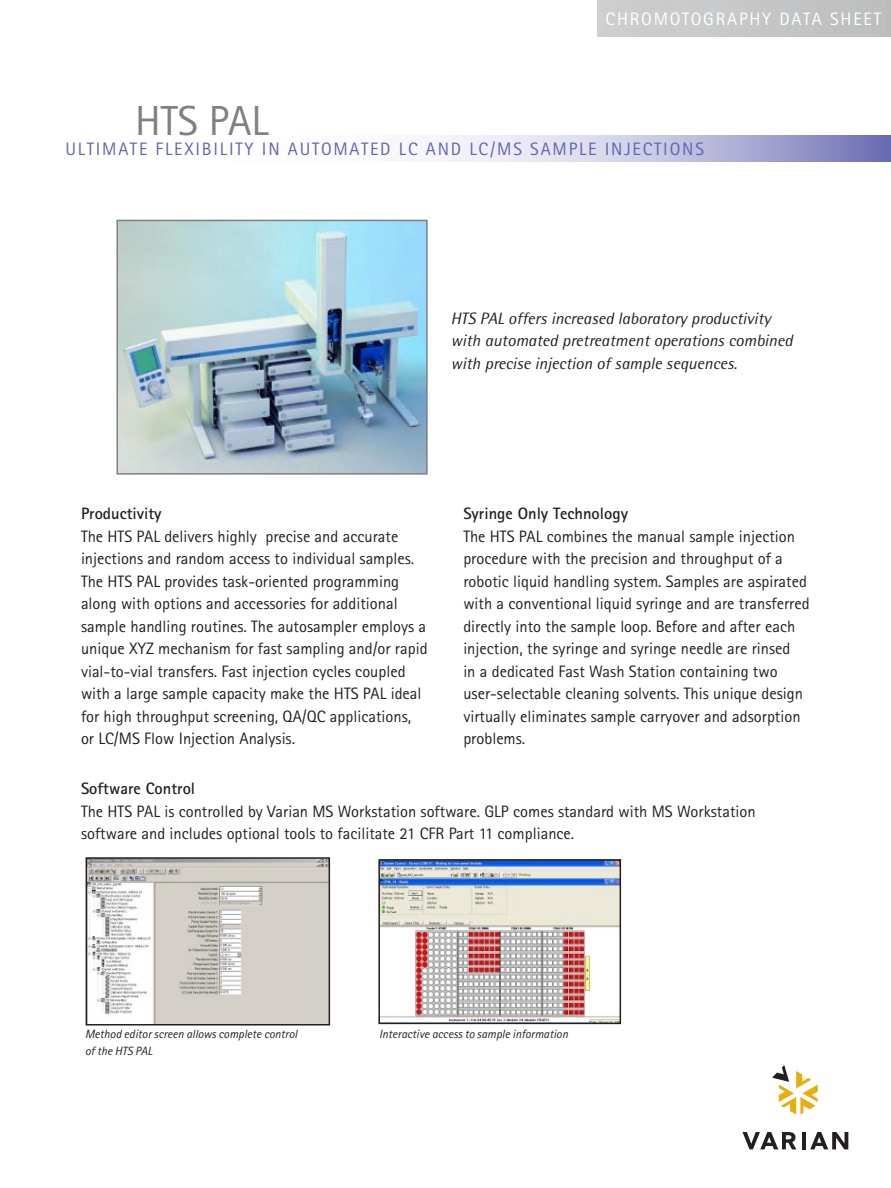
<style>
.page{position:relative;width:891px;height:1188px;background:#fff}
.page>*{position:absolute;margin:0;border:0;box-sizing:border-box;transform-origin:0 0}
.t1{font:42px "Rotis Sans Serif";color:#7e8083}
.t2{font:18px "Rotis Sans Serif";letter-spacing:.1em;color:#6066ae}
.t3{font:18px "Rotis Sans Serif";letter-spacing:.1em;color:#fff}
.t4{font:16.5px/22.5px "Rotis Sans Serif";color:#231f20}
.t5{font:italic 16.5px/22.5px "Rotis Semi Sans";color:#231f20}
.t6{font:700 16.5px "Rotis Sans Serif";color:#231f20}
.t7{font:italic 12px/16.5px "Rotis Sans Serif";color:#231f20}
</style>
<div class="page">
<svg style="left:441px;top:135px;width:450px;height:27px;background:#bebede"></svg>
<img style="left:119px;top:223px;width:306px;height:249px">
<div style="left:116px;top:220px;width:312px;height:255px;border:2px solid #7e8083"></div>
<img style="left:89px;top:860px;width:238px;height:163px">
<div style="left:86px;top:857px;width:244px;height:169px;border:2px solid #231f20"></div>
<img style="left:381px;top:862px;width:237px;height:159px">
<div style="left:378px;top:859px;width:243px;height:165px;border:2px solid #231f20"></div>
<div style="left:0;top:0;width:891px;height:37px;background:#c8c8c9"></div>
<div style="left:0;top:0;width:596px;height:54px;background:#fff"></div>
<hr style="left:802px;top:1132px;width:4px;height:17px;background:#231f20">
<svg style="left:810px;top:1132px;width:38px;height:17px"></svg>
<svg style="left:742px;top:1132px;width:54px;height:17px"></svg>
<svg style="left:772px;top:1065px;width:46px;height:50px"></svg>
<h1 class="t1" style="left:135px;top:96px;width:135px">HTS PAL</h1>
<p class="t3" style="left:606px;top:9px;width:277px">CHROMOTOGRAPHY DATA SHEET</p>
<p class="t2" style="left:65px;top:139px;width:640px">ULTIMATE FLEXIBILITY IN AUTOMATED LC AND LC/MS SAMPLE INJECTIONS</p>
<p class="t5" style="left:451px;top:307px;width:343px">HTS PAL offers increased laboratory productivity with automated pretreatment operations combined with precise injection of sample sequences.</p>
<p class="t6" style="left:81px;top:503px;width:82px">Productivity</p>
<p class="t4" style="left:81px;top:525px;width:348px">The HTS PAL delivers highly precise and accurate injections and random access to individual samples.<br>The HTS PAL provides task-oriented programming along with options and accessories for additional sample handling routines. The autosampler employs a unique XYZ mechanism for fast sampling and/or rapid vial-to-vial transfers. Fast injection cycles coupled with a large sample capacity make the HTS PAL ideal for high throughput screening, QA/QC applications, or LC/MS Flow Injection Analysis.</p>
<p class="t6" style="left:463px;top:503px;width:166px">Syringe Only Technology</p>
<p class="t4" style="left:463px;top:525px;width:348px">The HTS PAL combines the manual sample injection procedure with the precision and throughput of a robotic liquid handling system. Samples are aspirated with a conventional liquid syringe and are transferred directly into the sample loop. Before and after each injection, the syringe and syringe needle are rinsed<br>in a dedicated Fast Wash Station containing two user-selectable cleaning solvents. This unique design virtually eliminates sample carryover and adsorption problems.</p>
<p class="t6" style="left:81px;top:778px;width:116px">Software Control</p>
<p class="t4" style="left:81px;top:800px;width:676px">The HTS PAL is controlled by Varian MS Workstation software. GLP comes standard with MS Workstation software and includes optional tools to facilitate 21 CFR Part 11 compliance.</p>
<p class="t7" style="left:85px;top:1026px;width:214px">Method editor screen allows complete control of the HTS PAL</p>
<p class="t7" style="left:379px;top:1026px;width:190px">Interactive access to sample information</p>
</div>
